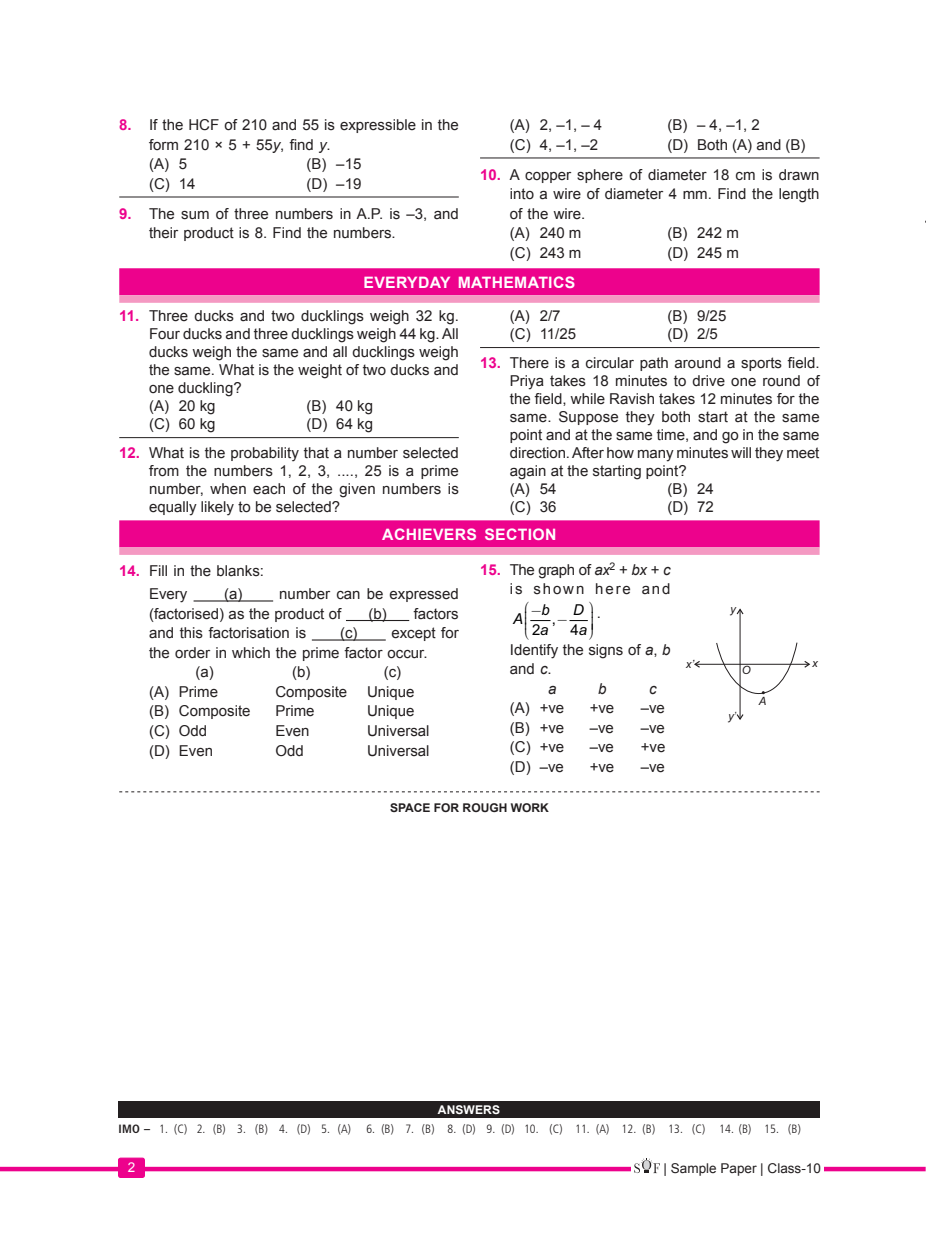
<style>
.page{position:relative;width:926px;height:1257px;background:#fff}
.page>*{position:absolute;margin:0;border:0;box-sizing:border-box;transform-origin:0 0}
.Headd{font:700 15.75px "Arial";letter-spacing:.02em;color:#fff}
.Question{font:15px/18px "Arial";color:#231f20;text-align:justify}
.option_with_out_line{font:15px "Arial";color:#231f20}
.question_second_line{font:15px/19.5px "Arial";color:#231f20}
._4-Option_line{font:15px "Arial";color:#231f20}
.Question-2{font:15px/19.5px "Arial";letter-spacing:.125em;color:#231f20;text-align:right}
.t1{font:italic 15px/19.8px "Arial";color:#000}
.option_with_out_line-2{font:italic 15px "Arial";color:#231f20}
.t2{font:15px "Arial";color:#000}
.t3{font:13.5px "Arial";color:#231f20}
.t4{font:13.5px "Arial";color:#fff}
.Answer_keys{font:300 condensed 12px "Frutiger";letter-spacing:.015em;color:#231f20}
.t5{font:700 12px "Arial";color:#231f20}
.t6{font:700 12px "Arial";letter-spacing:.01em;color:#fff}
.t7{font:italic 11.4px "Arial";color:#231f20}
.s1{font-weight:700;color:#ed028c}
.s2{font-style:italic}
.s3{font-style:normal}
.s4{font-family:"Arial Narrow"}
.s5{font-weight:700}
</style>
<div class="page">
<svg style="left:0;top:1166px;width:925px;height:4px;background:#f035a3"></svg>
<div style="left:630px;top:1160px;width:193px;height:17px;background:#fff"></div>
<svg style="left:634px;top:1158px;width:25px;height:14px"></svg>
<div style="left:118px;top:1157px;width:26px;height:20px;background:#ed028c;border-radius:2px"></div>
<div style="left:118px;top:1157px;width:27px;height:20px;border:1px solid #ed028c;border-radius:2px"></div>
<div style="left:119px;top:268px;width:700px;height:27px;background:#ed028c"></div>
<div style="left:119px;top:295px;width:700px;height:8px;background:#f499c2"></div>
<hr style="left:119px;top:437px;width:339px;height:1px;background:#231f20">
<hr style="left:480px;top:347px;width:339px;height:1px;background:#231f20">
<div style="left:119px;top:520px;width:700px;height:27px;background:#ed028c"></div>
<div style="left:119px;top:547px;width:700px;height:7px;background:#f499c2"></div>
<hr style="left:193px;top:600px;width:80px;height:1px;background:#231f20">
<hr style="left:346px;top:619px;width:63px;height:2px;background:#231f20">
<hr style="left:312px;top:639px;width:73px;height:1px;background:#231f20">
<svg style="left:694px;top:608px;width:117px;height:112px"></svg>
<hr style="left:119px;top:197px;width:339px;height:1px;background:#231f20">
<hr style="left:480px;top:158px;width:339px;height:1px;background:#231f20">
<div style="left:118px;top:1101px;width:701px;height:16px;background:#231f20"></div>
<svg style="left:119px;top:791px;width:700px;height:1px"></svg>
<svg style="left:530px;top:620px;width:20px;height:2px"></svg>
<svg style="left:569px;top:620px;width:19px;height:2px"></svg>
<p class="Question" style="left:149px;top:115px;width:311px;line-height:19.5px;text-indent:-30px"><span class="s1">8.</span> If the HCF of 210 and 55 is expressible in the form 210 × 5 + 55<span class="s2">y</span>, find <span class="s2">y</span>.</p>
<p class="option_with_out_line" style="left:149px;top:154px;width:40px">(A) 5</p>
<p class="option_with_out_line" style="left:306px;top:154px;width:56px">(B) –15</p>
<p class="_4-Option_line" style="left:149px;top:173px;width:48px">(C) 14</p>
<p class="_4-Option_line" style="left:306px;top:173px;width:56px">(D) –19</p>
<p class="Question" style="left:149px;top:204px;width:311px;line-height:19.5px;text-indent:-30px"><span class="s1">9.</span> The sum of three numbers in A.P. is –3, and their product is 8. Find the numbers.</p>
<p class="option_with_out_line" style="left:509px;top:115px;width:94px">(A) 2, –1, – 4</p>
<p class="option_with_out_line" style="left:667px;top:115px;width:94px">(B) – 4, –1, 2</p>
<p class="_4-Option_line" style="left:509px;top:134px;width:90px">(C) 4, –1, –2</p>
<p class="_4-Option_line" style="left:667px;top:134px;width:140px">(D) Both (A) and (B)</p>
<p class="Question" style="left:509px;top:165px;width:311px;line-height:19.5px;text-indent:-30px"><span class="s1">10.</span> A copper sphere of diameter 18 cm is drawn into a wire of diameter 4 mm. Find the length of the wire.</p>
<p class="option_with_out_line" style="left:509px;top:223px;width:73px">(A) 240 m</p>
<p class="option_with_out_line" style="left:667px;top:223px;width:73px">(B) 242 m</p>
<p class="option_with_out_line" style="left:509px;top:243px;width:73px">(C) 243 m</p>
<p class="option_with_out_line" style="left:667px;top:243px;width:73px">(D) 245 m</p>
<p class="Headd" style="left:363px;top:272px;width:213px">EVERYDAY MATHEMATICS</p>
<p class="Question" style="left:149px;top:307px;width:311px;text-indent:-30px"><span class="s1">11.</span> Three ducks and two ducklings weigh 32 kg.<br>Four ducks and three ducklings weigh 44 kg. All ducks weigh the same and all ducklings weigh the same. What is the weight of two ducks and one duckling?</p>
<p class="option_with_out_line" style="left:149px;top:396px;width:68px">(A) 20 kg</p>
<p class="option_with_out_line" style="left:306px;top:396px;width:68px">(B) 40 kg</p>
<p class="_4-Option_line" style="left:149px;top:414px;width:68px">(C) 60 kg</p>
<p class="_4-Option_line" style="left:306px;top:414px;width:68px">(D) 64 kg</p>
<p class="Question" style="left:149px;top:444px;width:311px;text-indent:-30px"><span class="s1">12.</span> What is the probability that a number selected from the numbers 1, 2, 3, ...., 25 is a prime number, when each of the given numbers is equally likely to be selected?</p>
<p class="option_with_out_line" style="left:509px;top:306px;width:52px">(A) 2/7</p>
<p class="option_with_out_line" style="left:667px;top:306px;width:60px">(B) 9/25</p>
<p class="_4-Option_line" style="left:509px;top:324px;width:68px">(C) 11/25</p>
<p class="_4-Option_line" style="left:667px;top:324px;width:52px">(D) 2/5</p>
<p class="Question" style="left:509px;top:354px;width:311px;text-indent:-30px"><span class="s1">13.</span> There is a circular path around a sports field.<br>Priya takes 18 minutes to drive one round of the field, while Ravish takes 12 minutes for the same. Suppose they both start at the same point and at the same time, and go in the same direction. After how many minutes will they meet again at the starting point?</p>
<p class="option_with_out_line" style="left:509px;top:479px;width:48px">(A) 54</p>
<p class="option_with_out_line" style="left:667px;top:479px;width:48px">(B) 24</p>
<p class="option_with_out_line" style="left:509px;top:497px;width:48px">(C) 36</p>
<p class="option_with_out_line" style="left:667px;top:497px;width:48px">(D) 72</p>
<p class="Headd" style="left:382px;top:524px;width:176px">ACHIEVERS SECTION</p>
<p class="Question" style="left:119px;top:561px;width:146px"><span class="s1">14.</span> Fill in the blanks:</p>
<p class="question_second_line" style="left:149px;top:584px;width:40px">Every</p>
<p class="question_second_line" style="left:224px;top:584px;width:20px">(a)</p>
<p class="question_second_line" style="left:149px;top:584px;width:311px;text-indent:130px">number can be expressed (factorised) as the product of</p>
<p class="question_second_line" style="left:368px;top:604px;width:92px">(b) factors</p>
<p class="question_second_line" style="left:149px;top:623px;width:311px;text-indent:191px">(c) except for the order in which the prime factor occur.</p>
<p class="option_with_out_line" style="left:195px;top:662px;width:20px">(a)</p>
<p class="option_with_out_line" style="left:292px;top:662px;width:20px">(b)</p>
<p class="option_with_out_line" style="left:383px;top:662px;width:19px">(c)</p>
<p class="option_with_out_line" style="left:149px;top:681px;width:70px">(A) Prime</p>
<p class="option_with_out_line" style="left:275px;top:681px;width:73px">Composite</p>
<p class="option_with_out_line" style="left:367px;top:681px;width:49px">Unique</p>
<p class="option_with_out_line" style="left:149px;top:701px;width:103px">(B) Composite</p>
<p class="option_with_out_line" style="left:275px;top:701px;width:41px">Prime</p>
<p class="option_with_out_line" style="left:367px;top:701px;width:49px">Unique</p>
<p class="option_with_out_line" style="left:149px;top:720px;width:60px">(C) Odd</p>
<p class="option_with_out_line" style="left:275px;top:720px;width:36px">Even</p>
<p class="option_with_out_line" style="left:367px;top:720px;width:64px">Universal</p>
<p class="option_with_out_line" style="left:149px;top:740px;width:65px">(D) Even</p>
<p class="option_with_out_line" style="left:275px;top:740px;width:30px">Odd</p>
<p class="option_with_out_line" style="left:367px;top:740px;width:64px">Universal</p>
<p class="question_second_line" style="left:149px;top:623px;width:158px">and this factorisation is</p>
<p class="Question-2" style="left:480px;top:559px;width:192px"><span class="s1">15.</span> The graph of <span class="s2">ax</span><sup>2</sup> + <span class="s2">bx</span> + <span class="s2">c </span>is shown here and</p>
<p class="t1" style="left:513px;top:609px;width:12px">A</p>
<p class="t1" style="left:530px;top:599px;width:21px">−b<br><span class="s3">2</span>a</p>
<p class="t1" style="left:570px;top:599px;width:18px">D<br><span class="s3">4</span>a</p>
<p class="Question" style="left:596px;top:604px;width:6px">.</p>
<p class="question_second_line" style="left:509px;top:639px;width:162px">Identify the signs of <span class="s2">a</span>, <span class="s2">b </span>and <span class="s2">c</span>.</p>
<p class="option_with_out_line-2" style="left:547px;top:678px;width:10px">a</p>
<p class="option_with_out_line-2" style="left:597px;top:678px;width:10px">b</p>
<p class="option_with_out_line-2" style="left:648px;top:678px;width:9px">c</p>
<p class="option_with_out_line" style="left:509px;top:698px;width:56px">(A) +ve</p>
<p class="option_with_out_line" style="left:589px;top:698px;width:26px">+ve</p>
<p class="option_with_out_line" style="left:640px;top:698px;width:26px">–ve</p>
<p class="option_with_out_line" style="left:509px;top:717px;width:56px">(B) +ve</p>
<p class="option_with_out_line" style="left:589px;top:717px;width:26px">–ve</p>
<p class="option_with_out_line" style="left:640px;top:717px;width:26px">–ve</p>
<p class="option_with_out_line" style="left:509px;top:737px;width:56px">(C) +ve</p>
<p class="option_with_out_line" style="left:589px;top:737px;width:26px">–ve</p>
<p class="option_with_out_line" style="left:640px;top:737px;width:26px">+ve</p>
<p class="option_with_out_line" style="left:509px;top:756px;width:55px">(D) –ve</p>
<p class="option_with_out_line" style="left:589px;top:756px;width:26px">+ve</p>
<p class="option_with_out_line" style="left:640px;top:756px;width:26px">–ve</p>
<p class="t2" style="left:551px;top:609px;width:18px">,−</p>
<p class="t5" style="left:390px;top:800px;width:160px">SPACE FOR ROUGH WORK</p>
<p class="t7" style="left:685px;top:656px;width:10px">x’</p>
<p class="t7" style="left:730px;top:601px;width:7px">y</p>
<p class="t7" style="left:741px;top:663px;width:10px">O</p>
<p class="t7" style="left:727px;top:708px;width:9px">y<span class="s4">’</span></p>
<p class="t7" style="left:758px;top:693px;width:9px">A</p>
<p class="t7" style="left:811px;top:656px;width:7px">x</p>
<p class="t6" style="left:437px;top:1101px;width:64px">ANSWERS</p>
<p class="Answer_keys" style="left:118px;top:1121px;width:234px"><span class="s5">IMO –</span> 1. (C) 2. (B) 3. (B) 4. (D) 5. (A)</p>
<p class="Answer_keys" style="left:366px;top:1121px;width:436px">6. (B) 7. (B) 8. (D) 9. (D) 10. (C) 11. (A) 12. (B) 13. (C) 14. (B) 15. (B)</p>
<p class="t4" style="left:128px;top:1157px;width:9px">2</p>
<p class="t3" style="left:663px;top:1159px;width:159px">| Sample Paper | Class-10</p>
</div>
